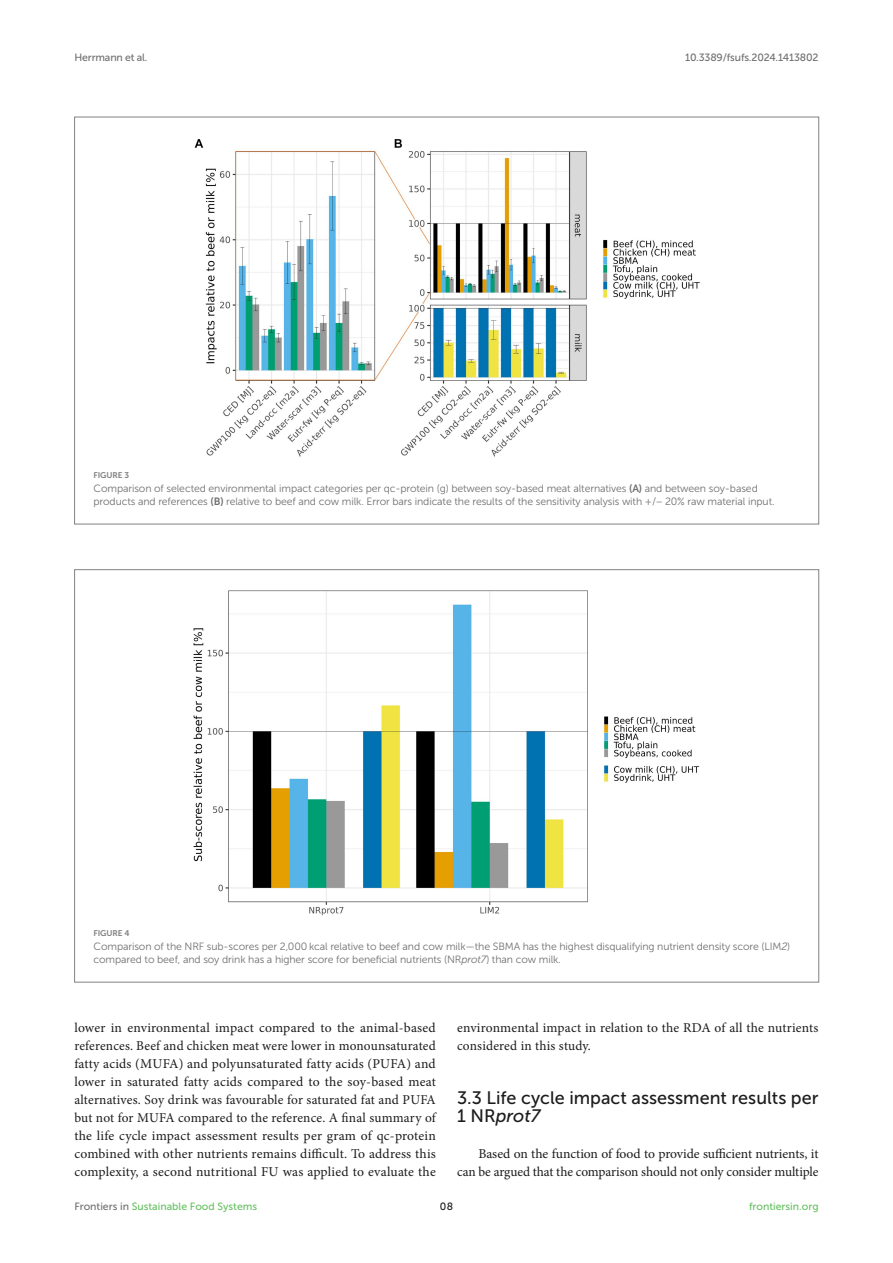
<style>
.page{position:relative;width:893px;height:1263px;background:#fff}
.page>*{position:absolute;margin:0;border:0;box-sizing:border-box;transform-origin:0 0}
.HEAD_2{font:18px/18px "Museo Sans 500";color:#1b1c1b}
.TEXT{font:13.5px/18px "Minion Pro";letter-spacing:.015em;color:#1b1c1b;text-align:justify}
.TEXT_FLUSH{font:13.5px/18px "Minion Pro";letter-spacing:-.005em;color:#1b1c1b;text-align:right}
.FIG_LEG{font:10.5px/13.5px "Museo Sans 300";letter-spacing:-.01em;color:#706f70}
.t1{font:10.5px "Museo Sans 500";color:#65c161}
.t2{font:10.5px "Museo Sans 500";letter-spacing:-.015em;color:#706f70}
.t3{font:10.5px "Museo Sans 500";color:#1b1c1b}
.FIG_HD{font:8.25px "Museo Sans 700";letter-spacing:-.01em;color:#7e7f7f}
.s1{font-family:"Museo Sans 700"}
.s2{font-style:italic}
.s3{color:#706f70}
</style>
<div class="page">
<img style="left:194px;top:139px;width:506px;height:318px">
<img style="left:193px;top:590px;width:507px;height:326px">
<p class="t2" style="left:74px;top:51px;width:74px">Herrmann et al.</p>
<p class="t2" style="left:685px;top:51px;width:135px">10.3389/fsufs.2024.1413802</p>
<p class="FIG_HD" style="left:94px;top:471px;width:37px">FIGURE 3</p>
<p class="FIG_LEG" style="left:94px;top:481px;width:683px">Comparison of selected environmental impact categories per qc-protein (g) between soy-based meat alternatives <span class="s1">(A)</span> and between soy-based products and references <span class="s1">(B)</span> relative to beef and cow milk. Error bars indicate the results of the sensitivity analysis with +/− 20% raw material input.</p>
<p class="FIG_HD" style="left:94px;top:929px;width:37px">FIGURE 4</p>
<p class="FIG_LEG" style="left:94px;top:939px;width:698px">Comparison of the NRF sub-scores per 2,000 kcal relative to beef and cow milk—the SBMA has the highest disqualifying nutrient density score (LIM<span class="s2">2</span>) compared to beef, and soy drink has a higher score for beneficial nutrients (NR<span class="s2">prot7</span>) than cow milk.</p>
<p class="TEXT" style="left:74px;top:1019px;width:363px">lower in environmental impact compared to the animal-based references. Beef and chicken meat were lower in monounsaturated fatty acids (MUFA) and polyunsaturated fatty acids (PUFA) and lower in saturated fatty acids compared to the soy-based meat alternatives. Soy drink was favourable for saturated fat and PUFA but not for MUFA compared to the reference. A final summary of the life cycle impact assessment results per gram of qc-protein combined with other nutrients remains difficult. To address this complexity, a second nutritional FU was applied to evaluate the</p>
<p class="TEXT" style="left:457px;top:1019px;width:363px">environmental impact in relation to the RDA of all the nutrients considered in this study.</p>
<p class="HEAD_2" style="left:457px;top:1089px;width:363px">3.3 Life cycle impact assessment results per<br>1 NR<span class="s2">prot7</span></p>
<p class="TEXT_FLUSH" style="left:457px;top:1145px;width:363px">Based on the function of food to provide sufficient nutrients, it can be argued that the comparison should not only consider multiple</p>
<p class="t1" style="left:74px;top:1200px;width:184px"><span class="s3">Frontiers in</span> Sustainable Food Systems</p>
<p class="t3" style="left:440px;top:1200px;width:15px">08</p>
<p class="t1" style="left:749px;top:1200px;width:71px">frontiersin.org</p>
</div>
